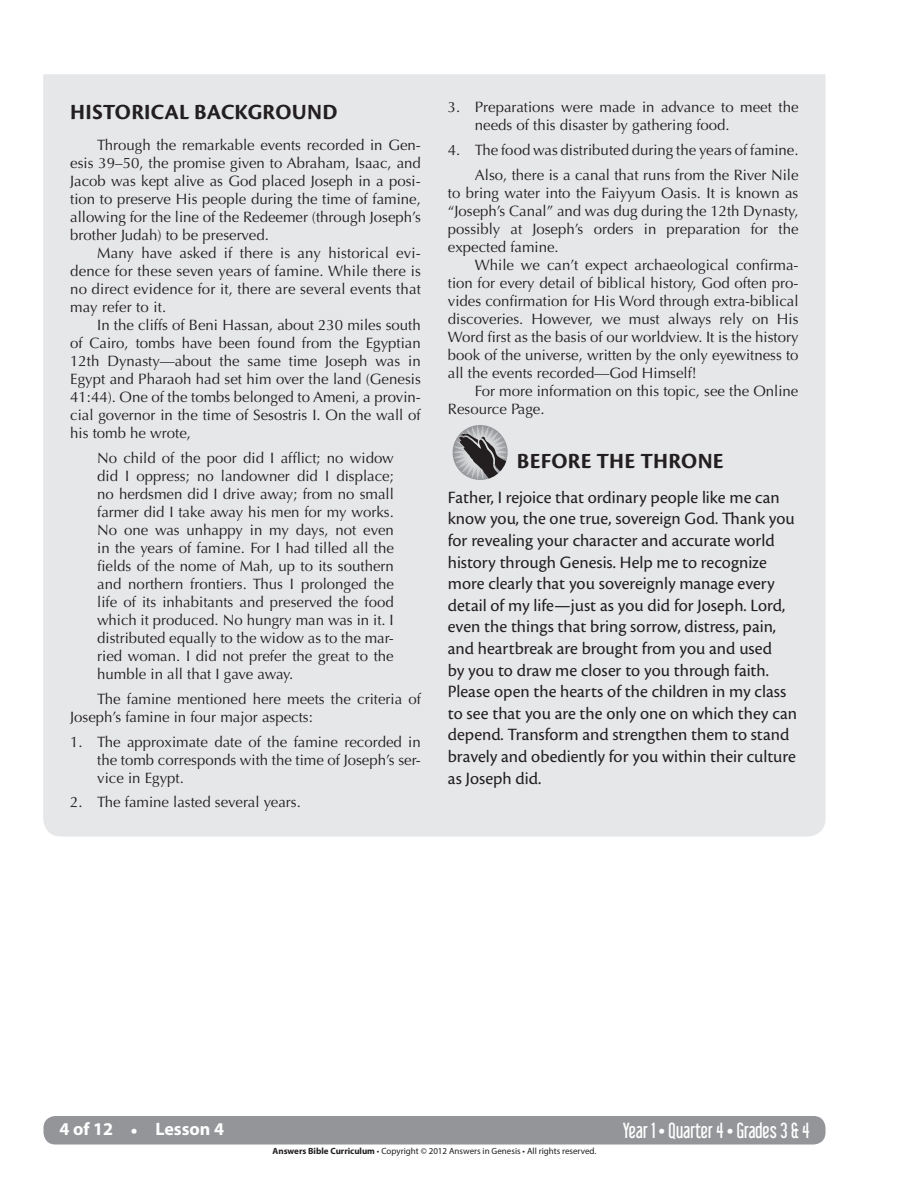
<style>
.page{position:relative;width:918px;height:1188px;background:#fff}
.page>*{position:absolute;margin:0;border:0;box-sizing:border-box;transform-origin:0 0}
.t1{font:700 22.5px "Cronos Pro";letter-spacing:.015em;color:#231f20}
.t2{font:19.5px "Libel Suit";color:#fff}
.t3{font:18px/21.6px "Cronos Pro";color:#231f20}
.t4{font:700 18px "Myriad Pro";color:#fff}
.t5{font:15px/18px "Optima LT Std";color:#231f20;text-align:justify}
.t6{font:9px "Myriad Pro";color:#231f20}
.s1{font-family:"Libel Suit";font-weight:400;font-size:19.5px}
.s2{font-weight:700}
</style>
<div class="page">
<div style="left:44px;top:1116px;width:782px;height:28px;background:#939598;border-radius:12px"></div>
<div style="left:43px;top:74px;width:783px;height:763px;background:#e6e7e9"></div>
<svg style="left:453px;top:425px;width:55px;height:55px;background:#949496"></svg>
<h1 class="t1" style="left:70px;top:99px;width:269px">HISTORICAL BACKGROUND</h1>
<p class="t5" style="left:70px;top:136px;width:352px;text-indent:27px">Through the remarkable events recorded in Gen&shy;esis 39–50, the promise given to Abraham, Isaac, and Jacob was kept alive as God placed Joseph in a posi&shy;tion to preserve His people during the time of famine, allowing for the line of the Redeemer (through Joseph’s brother Judah) to be preserved.</p>
<p class="t5" style="left:70px;top:244px;width:352px;text-indent:27px">Many have asked if there is any historical evi&shy;dence for these seven years of famine. While there is no direct evidence for it, there are several events that may refer to it.</p>
<p class="t5" style="left:70px;top:316px;width:352px;text-indent:27px">In the cliffs of Beni Hassan, about 230 miles south of Cairo, tombs have been found from the Egyptian 12th Dynasty—about the same time Joseph was in Egypt and Pharaoh had set him over the land (Genesis 41:44). One of the tombs belonged to Ameni, a provin&shy;cial governor in the time of Sesostris I. On the wall of his tomb he wrote,</p>
<p class="t5" style="left:97px;top:449px;width:298px">No child of the poor did I afflict; no widow did I oppress; no landowner did I displace; no herdsmen did I drive away; from no small farmer did I take away his men for my works.<br>No one was unhappy in my days, not even in the years of famine. For I had tilled all the fields of the nome of Mah, up to its southern and northern frontiers. Thus I prolonged the life of its inhabitants and preserved the food which it produced. No hungry man was in it. I distributed equally to the widow as to the mar&shy;ried woman. I did not prefer the great to the humble in all that I gave away.</p>
<p class="t5" style="left:70px;top:690px;width:352px;text-indent:27px">The famine mentioned here meets the criteria of<br>Joseph’s famine in four major aspects:</p>
<p class="t5" style="left:97px;top:733px;width:325px;text-indent:-27px">1. The approximate date of the famine recorded in the tomb corresponds with the time of Joseph’s ser&shy;vice in Egypt.</p>
<p class="t5" style="left:70px;top:793px;width:232px">2. The famine lasted several years.</p>
<p class="t5" style="left:475px;top:98px;width:325px;text-indent:-27px">3. Preparations were made in advance to meet the needs of this disaster by gathering food.</p>
<p class="t5" style="left:448px;top:138px;width:352px;line-height:24.8px;text-align:right">4. The food was distributed during the years of famine.<br>Also, there is a canal that runs from the River Nile</p>
<p class="t5" style="left:448px;top:184px;width:352px">to bring water into the Faiyyum Oasis. It is known as “Joseph’s Canal” and was dug during the 12th Dynasty, possibly at Joseph’s orders in preparation for the expected famine.</p>
<p class="t5" style="left:448px;top:256px;width:352px;text-indent:27px">While we can’t expect archaeological confirma&shy;tion for every detail of biblical history, God often pro&shy;vides confirmation for His Word through extra-biblical discoveries. However, we must always rely on His Word first as the basis of our worldview. It is the history book of the universe, written by the only eyewitness to all the events recorded—God Himself!</p>
<p class="t5" style="left:448px;top:382px;width:352px;text-indent:27px">For more information on this topic, see the Online<br>Resource Page.</p>
<h1 class="t1" style="left:517px;top:448px;width:208px">BEFORE THE THRONE</h1>
<p class="t3" style="left:448px;top:486px;width:351px">Father, I rejoice that ordinary people like me can know you, the one true, sovereign God. Thank you for revealing your character and accurate world history through Genesis. Help me to recognize more clearly that you sovereignly manage every detail of my life—just as you did for Joseph. Lord, even the things that bring sorrow, distress, pain, and heartbreak are brought from you and used<br>by you to draw me closer to you through faith.<br>Please open the hearts of the children in my class to see that you are the only one on which they can depend. Transform and strengthen them to stand bravely and obediently for you within their culture as Joseph did.</p>
<p class="t4" style="left:60px;top:1118px;width:166px">4 of 12 <span class="s1">•</span> Lesson 4</p>
<h2 class="t2" style="left:623px;top:1118px;width:188px">Year 1 • Quarter 4 • Grades 3 &amp; 4</h2>
<p class="t6" style="left:273px;top:1145px;width:325px"><span class="s2">Answers Bible Curriculum</span> • Copyright © 2012 Answers in Genesis • All rights reserved.</p>
</div>
